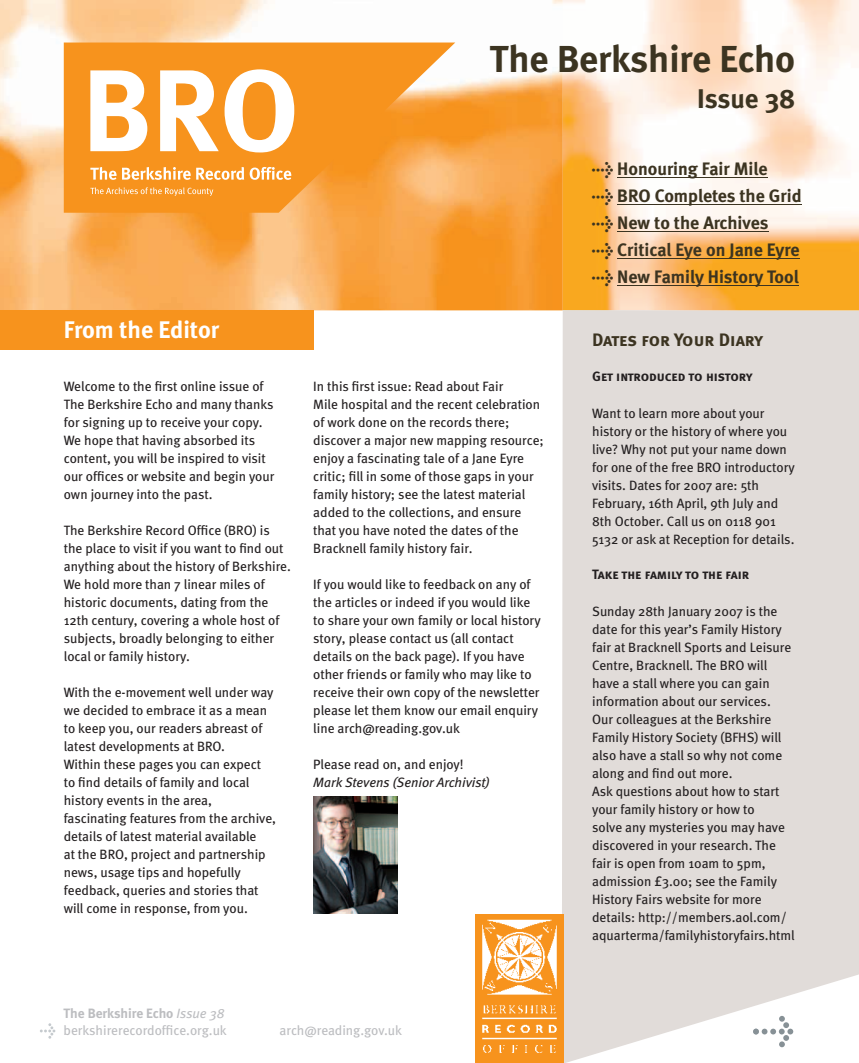
<style>
.page{position:relative;width:859px;height:1063px;background:#fff}
.page>*{position:absolute;margin:0;border:0;box-sizing:border-box;transform-origin:0 0}
.t1{font:700 37.5px "Meta";color:#3c3421}
.t2{font:700 27px "Meta";color:#3c3421}
.t3{font:700 24px "Meta";color:#fff}
.t4{font:700 18px/27px "Meta";color:#3c3421}
.t5{font:18px "Meta Bold Caps";color:#3c3421}
.t6{font:13.5px/18px "Meta";color:#231f20}
.t7{font:13.5px/16.5px "Meta";color:#bcbdc0}
.t8{font:13.5px "Meta Bold Caps";letter-spacing:-.01em;color:#231f20}
.t9{font:italic 13.5px "Meta";color:#231f20}
.s1{font-weight:700}
.s2{font-style:italic}
.s3{font-family:"Meta Bold Expert";font-weight:400}
</style>
<div class="page">
<img style="left:0;top:0;width:563px;height:310px">
<svg style="left:40px;top:1023px;width:16px;height:16px"></svg>
<div style="left:0;top:310px;width:313px;height:39px;background:#f7931d"></div>
<div style="left:562px;top:310px;width:297px;height:753px;background:#e1dcd9"></div>
<svg style="left:64px;top:43px;width:391px;height:170px;background:#f79b30"></svg>
<svg style="left:90px;top:69px;width:204px;height:83px"></svg>
<svg style="left:90px;top:167px;width:201px;height:29px;background:#f8a94d"></svg>
<img style="left:563px;top:0;width:296px;height:310px">
<hr style="left:563px;top:310px;width:206px;height:1px;background:#dee1e4">
<hr style="left:617px;top:177px;width:151px;height:1px;background:#3c3421">
<hr style="left:617px;top:204px;width:184px;height:1px;background:#3c3421">
<hr style="left:617px;top:231px;width:151px;height:1px;background:#3c3421">
<hr style="left:617px;top:258px;width:182px;height:1px;background:#3c3421">
<hr style="left:617px;top:285px;width:182px;height:1px;background:#3c3421">
<img style="left:313px;top:796px;width:84px;height:117px">
<img style="left:475px;top:914px;width:88px;height:149px">
<h1 class="t1" style="left:490px;top:44px;width:307px">The Berkshire Echo</h1>
<h2 class="t2" style="left:697px;top:88px;width:100px">Issue 38</h2>
<h3 class="t3" style="left:64px;top:320px;width:157px">From the Editor</h3>
<p class="t6" style="left:64px;top:379px;width:212px">Welcome to the first online issue of The Berkshire Echo and many thanks for signing up to receive your copy.<br>We hope that having absorbed its content, you will be inspired to visit our offices or website and begin your own journey into the past.</p>
<p class="t6" style="left:64px;top:523px;width:229px">The Berkshire Record Office (BRO) is the place to visit if you want to find out anything about the history of Berkshire.<br>We hold more than 7 linear miles of historic documents, dating from the 12th century, covering a whole host of subjects, broadly belonging to either local or family history.</p>
<p class="t6" style="left:64px;top:685px;width:214px">With the e-movement well under way we decided to embrace it as a mean to keep you, our readers abreast of latest developments at BRO.<br>Within these pages you can expect<br>to find details of family and local history events in the area, fascinating features from the archive, details of latest material available<br>at the BRO, project and partnership news, usage tips and hopefully feedback, queries and stories that will come in response, from you.</p>
<p class="t6" style="left:313px;top:379px;width:232px">In this first issue: Read about Fair<br>Mile hospital and the recent celebration of work done on the records there; discover a major new mapping resource; enjoy a fascinating tale of a Jane Eyre critic; fill in some of those gaps in your family history; see the latest material added to the collections, and ensure that you have noted the dates of the Bracknell family history fair.</p>
<p class="t6" style="left:313px;top:577px;width:229px">If you would like to feedback on any of the articles or indeed if you would like to share your own family or local history story, please contact us (all contact details on the back page). If you have other friends or family who may like to receive their own copy of the newsletter please let them know our email enquiry line arch@reading.gov.uk</p>
<p class="t6" style="left:313px;top:757px;width:152px">Please read on, and enjoy!</p>
<p class="t9" style="left:313px;top:777px;width:178px">Mark Stevens (Senior Archivist)</p>
<p class="t7" style="left:64px;top:1007px;width:165px"><span class="s1">The Berkshire Echo</span> <span class="s2">Issue 38 </span>berkshirerecordoffice.org.uk</p>
<p class="t7" style="left:280px;top:1023px;width:124px">arch@reading.gov.uk</p>
<h3 class="t4" style="left:592px;top:157px;width:211px"><span class="s3">l</span> Honouring Fair Mile<br><span class="s3">l</span> BRO Completes the Grid <span class="s3">l</span> New to the Archives<br><span class="s3">l</span> Critical Eye on Jane Eyre <span class="s3">l</span> New Family History Tool</h3>
<h3 class="t5" style="left:592px;top:329px;width:172px">Dates for Your Diary</h3>
<p class="t8" style="left:592px;top:368px;width:162px">Get introduced to history</p>
<p class="t6" style="left:592px;top:406px;width:204px">Want to learn more about your history or the history of where you live? Why not put your name down for one of the free BRO introductory visits. Dates for 2007 are: 5th<br>February, 16th April, 9th July and<br>8th October. Call us on 0118 901<br>5132 or ask at Reception for details.</p>
<p class="t8" style="left:592px;top:566px;width:159px">Take the family to the fair</p>
<p class="t6" style="left:592px;top:604px;width:204px">Sunday 28th January 2007 is the date for this year’s Family History fair at Bracknell Sports and Leisure<br>Centre, Bracknell. The BRO will have a stall where you can gain information about our services.<br>Our colleagues at the Berkshire<br>Family History Society (BFHS) will also have a stall so why not come along and find out more.<br>Ask questions about how to start your family history or how to<br>solve any mysteries you may have discovered in your research. The fair is open from 10am to 5pm, admission £3.00; see the Family<br>History Fairs website for more details: http://members.aol.com/ aquarterma/familyhistoryfairs.html</p>
</div>
